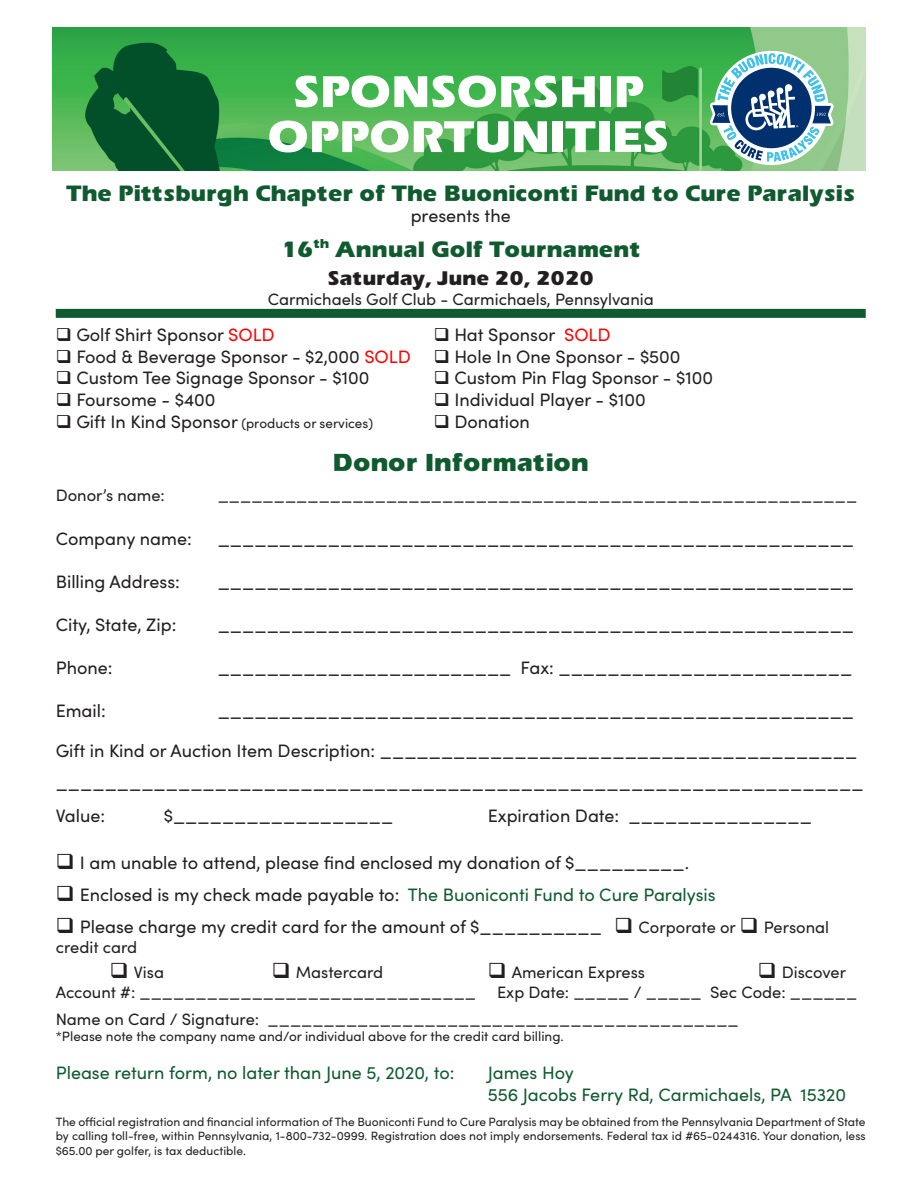
<style>
.page{position:relative;width:918px;height:1188px;background:#fff}
.page>*{position:absolute;margin:0;border:0;box-sizing:border-box;transform-origin:0 0}
.t1{font:54px "Aquiline Black Regular Swfte";color:#fff}
.heading_1{font:30px "Aquiline Black Regular Swfte";color:#0f5a2e}
.heading_1-2{font:27px "Aquiline Black Regular Swfte";color:#0f5a2e}
.Headline{font:27px "Aquiline Black Regular Swfte";color:#0f5a2e}
.Headline-2{font:24px "Aquiline Black Regular Swfte";color:#231f20}
.Headline-3{font:18px "Sofia Pro";color:#231f20}
.t2{font:18px "Sofia Pro";color:#0f5a2e}
.Headline-4{font:16.5px "Sofia Pro";color:#231f20}
.t3{font:13.5px "Sofia Pro";color:#231f20}
.t4{font:12px/14.4px "Sofia Pro";color:#231f20;text-align:justify}
.s1{color:#f00}
.s2{font-size:18px}
.s3{color:#231f20}
.s4{font-size:16.5px}
</style>
<div class="page">
<div style="left:56px;top:309px;width:810px;height:9px;background:#0f5a2e"></div>
<img style="left:52px;top:27px;width:814px;height:144px">
<svg style="left:710px;top:53px;width:124px;height:109px"></svg>
<p class="t1" style="left:293px;top:64px;width:353px">SPONSORSHIP</p>
<p class="t1" style="left:267px;top:109px;width:403px">OPPORTUNITIES</p>
<p class="heading_1-2" style="left:66px;top:179px;width:790px">The Pittsburgh Chapter of The Buoniconti Fund to Cure Paralysis</p>
<p class="Headline-3" style="left:411px;top:203px;width:102px">presents the</p>
<p class="Headline" style="left:281px;top:235px;width:361px">16<sup>th</sup> Annual Golf Tournament</p>
<p class="Headline-2" style="left:328px;top:266px;width:268px">Saturday, June 20, 2020</p>
<p class="Headline-4" style="left:268px;top:287px;width:388px">Carmichaels Golf Club - Carmichaels, Pennsylvania</p>
<p class="Headline-3" style="left:56px;top:322px;width:220px">❑ Golf Shirt Sponsor <span class="s1">SOLD</span></p>
<p class="Headline-3" style="left:434px;top:322px;width:178px">❑ Hat Sponsor <span class="s1">SOLD</span></p>
<p class="Headline-3" style="left:56px;top:343px;width:357px">❑ Food &amp; Beverage Sponsor - $2,000 <span class="s1">SOLD</span></p>
<p class="Headline-3" style="left:434px;top:343px;width:248px">❑ Hole In One Sponsor - $500</p>
<p class="Headline-3" style="left:56px;top:365px;width:315px">❑ Custom Tee Signage Sponsor - $100</p>
<p class="Headline-3" style="left:434px;top:365px;width:281px">❑ Custom Pin Flag Sponsor - $100</p>
<p class="Headline-3" style="left:56px;top:387px;width:161px">❑ Foursome - $400</p>
<p class="Headline-3" style="left:434px;top:387px;width:213px">❑ Individual Player - $100</p>
<p class="t3" style="left:56px;top:413px;width:319px">❑ <span class="s2">Gift In Kind Sponsor</span> (products or services)</p>
<p class="Headline-3" style="left:434px;top:408px;width:98px">❑ Donation</p>
<p class="heading_1" style="left:333px;top:447px;width:258px">Donor Information</p>
<p class="Headline-4" style="left:56px;top:484px;width:111px">Donor’s name:</p>
<p class="Headline-4" style="left:218px;top:484px;width:641px">_________________________________________________________</p>
<p class="Headline-3" style="left:56px;top:525px;width:138px">Company name:</p>
<p class="Headline-3" style="left:218px;top:525px;width:638px">____________________________________________________</p>
<p class="Headline-3" style="left:56px;top:568px;width:126px">Billing Address:</p>
<p class="Headline-3" style="left:218px;top:568px;width:638px">____________________________________________________</p>
<p class="Headline-3" style="left:56px;top:612px;width:122px">City, State, Zip:</p>
<p class="Headline-3" style="left:218px;top:612px;width:638px">____________________________________________________</p>
<p class="Headline-3" style="left:56px;top:655px;width:58px">Phone:</p>
<p class="Headline-3" style="left:218px;top:655px;width:636px">________________________ Fax: ________________________</p>
<p class="Headline-3" style="left:56px;top:698px;width:52px">Email:</p>
<p class="Headline-3" style="left:218px;top:698px;width:638px">____________________________________________________</p>
<p class="Headline-3" style="left:56px;top:738px;width:803px">Gift in Kind or Auction Item Description: _______________________________________</p>
<p class="Headline-3" style="left:56px;top:770px;width:809px">__________________________________________________________________</p>
<p class="Headline-3" style="left:56px;top:802px;width:51px">Value:</p>
<p class="Headline-3" style="left:164px;top:802px;width:231px">$__________________</p>
<p class="Headline-3" style="left:488px;top:802px;width:326px">Expiration Date: _______________</p>
<p class="Headline-3" style="left:56px;top:849px;width:635px">❑ I am unable to attend, please find enclosed my donation of $_________.</p>
<p class="t2" style="left:56px;top:882px;width:661px"><span class="s3">❑ Enclosed is my check made payable to:</span> The Buoniconti Fund to Cure Paralysis</p>
<p class="Headline-3" style="left:56px;top:914px;width:775px">❑ Please charge my credit card for the amount of $__________ ❑ <span class="s4">Corporate or</span> ❑ <span class="s4">Personal</span></p>
<p class="Headline-4" style="left:56px;top:935px;width:83px">credit card</p>
<p class="Headline-4" style="left:110px;top:961px;width:56px">❑ Visa</p>
<p class="Headline-4" style="left:272px;top:961px;width:113px">❑ Mastercard</p>
<p class="Headline-4" style="left:488px;top:961px;width:159px">❑ American Express</p>
<p class="Headline-4" style="left:758px;top:961px;width:90px">❑ Discover</p>
<p class="Headline-4" style="left:56px;top:980px;width:422px">Account #: ______________________________</p>
<p class="Headline-4" style="left:497px;top:980px;width:362px">Exp Date: _____ / _____ Sec Code: ______</p>
<p class="Headline-4" style="left:56px;top:1007px;width:685px">Name on Card / Signature: __________________________________________</p>
<p class="t3" style="left:56px;top:1027px;width:510px">*Please note the company name and/or individual above for the credit card billing.</p>
<p class="t2" style="left:56px;top:1060px;width:400px">Please return form, no later than June 5, 2020, to:</p>
<p class="t2" style="left:488px;top:1060px;width:88px">James Hoy</p>
<p class="t2" style="left:488px;top:1081px;width:360px">556 Jacobs Ferry Rd, Carmichaels, PA 15320</p>
<p class="t4" style="left:56px;top:1114px;width:812px">The official registration and financial information of The Buoniconti Fund to Cure Paralysis may be obtained from the Pennsylvania Department of State by calling toll-free, within Pennsylvania, 1-800-732-0999. Registration does not imply endorsements. Federal tax id #65-0244316. Your donation, less $65.00 per golfer, is tax deductible.</p>
</div>
